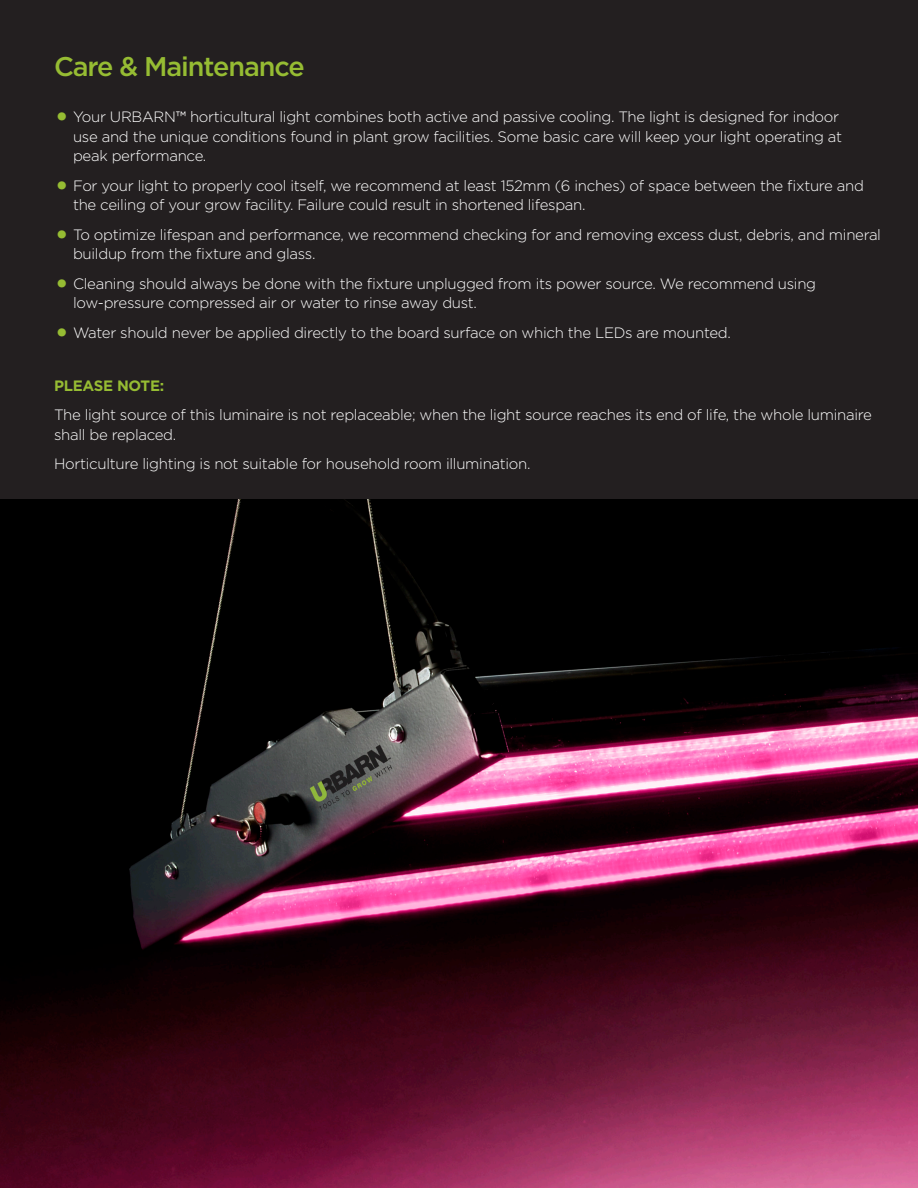
<style>
.page{position:relative;width:918px;height:1188px;background:#231f20}
.page>*{position:absolute;margin:0;border:0;box-sizing:border-box;transform-origin:0 0}
.section_headers{font:500 27px "Gotham";letter-spacing:-.04em;color:#96bc33}
.Main_body_copy{font:300 15px/19.5px "Gotham";letter-spacing:-.02em;color:#fff}
.Main_body_copy-2{font:700 15px "Gotham";letter-spacing:-.02em;color:#96bc33}
.s1{font-size:33px;color:#96bc33}
.s2{font-weight:400}
</style>
<div class="page">
<img style="left:0;top:500px;width:918px;height:688px">
<p class="section_headers" style="left:54px;top:48px;width:252px">Care &amp; Maintenance</p>
<p class="Main_body_copy" style="left:73px;top:107px;width:771px;text-indent:-19px"><span class="s1">•</span> Your URBARN<span class="s2">™</span> horticultural light combines both active and passive cooling. The light is designed for indoor use and the unique conditions found in plant grow facilities. Some basic care will keep your light operating at peak performance.</p>
<p class="Main_body_copy" style="left:73px;top:175px;width:793px;text-indent:-19px"><span class="s1">•</span> For your light to properly cool itself, we recommend at least 152mm (6 inches) of space between the fixture and the ceiling of your grow facility. Failure could result in shortened lifespan.</p>
<p class="Main_body_copy" style="left:73px;top:224px;width:810px;text-indent:-19px"><span class="s1">•</span> To optimize lifespan and performance, we recommend checking for and removing excess dust, debris, and mineral buildup from the fixture and glass.</p>
<p class="Main_body_copy" style="left:73px;top:273px;width:745px;text-indent:-19px"><span class="s1">•</span> Cleaning should always be done with the fixture unplugged from its power source. We recommend using low-pressure compressed air or water to rinse away dust.</p>
<p class="Main_body_copy" style="left:54px;top:322px;width:678px"><span class="s1">•</span> Water should never be applied directly to the board surface on which the LEDs are mounted.</p>
<p class="Main_body_copy-2" style="left:54px;top:376px;width:112px">PLEASE NOTE:</p>
<p class="Main_body_copy" style="left:54px;top:405px;width:819px">The light source of this luminaire is not replaceable; when the light source reaches its end of life, the whole luminaire shall be replaced.</p>
<p class="Main_body_copy" style="left:54px;top:454px;width:478px">Horticulture lighting is not suitable for household room illumination.</p>
</div>
